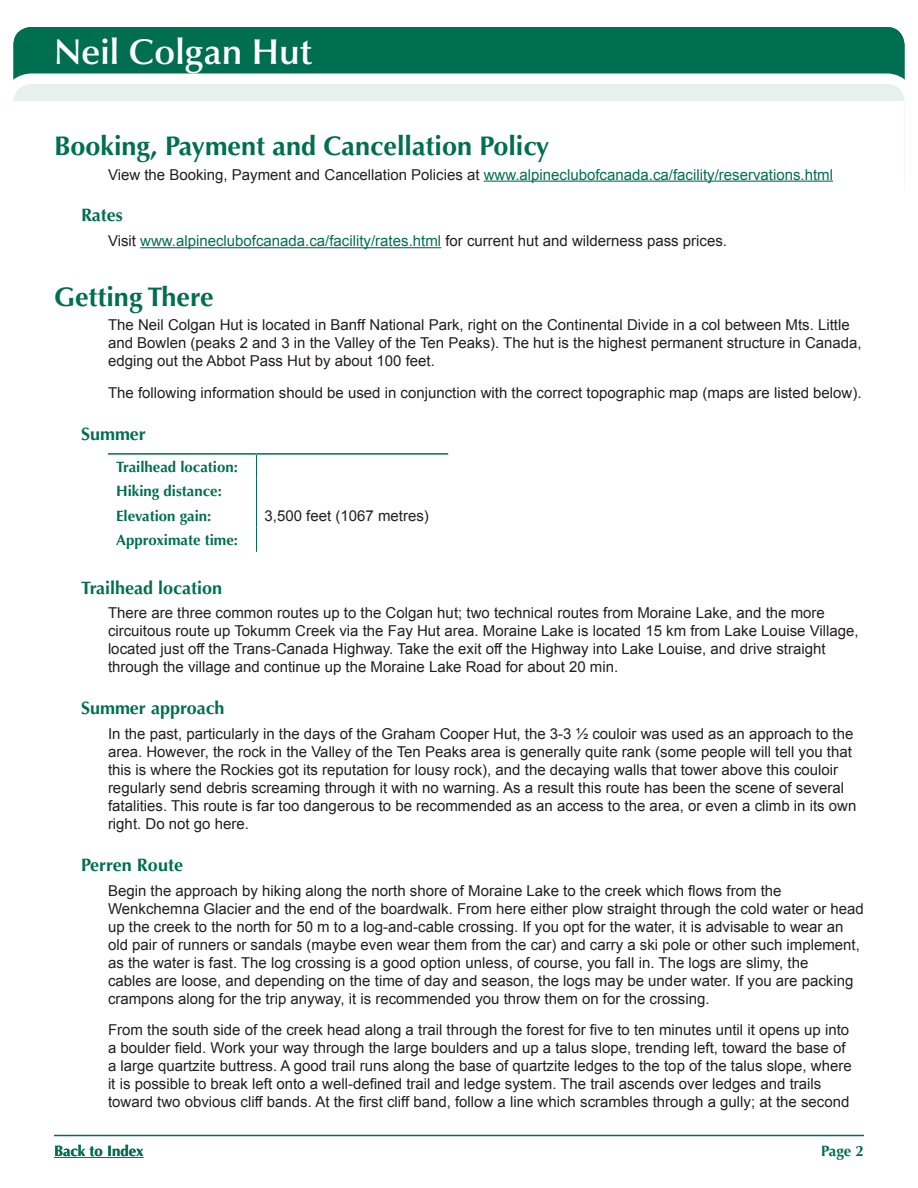
<style>
.page{position:relative;width:918px;height:1188px;background:#fff}
.page>*{position:absolute;margin:0;border:0;box-sizing:border-box;transform-origin:0 0}
.t1{font:600 72px "Optima LT Std";color:#006f51}
.t2{font:600 36px "Optima LT Std";color:#fff}
.t3{font:700 27px "Optima LT Std";color:#006f51}
.t4{font:700 18px "Optima LT Std";color:#006f51}
.t5{font:15px/18px "Arial";color:#231f20}
.t6{font:15px "Arial";color:#006f51}
.t7{font:700 15px/24.5px "Optima LT Std";color:#006f51}
.s1{color:#231f20}
</style>
<div class="page">
<hr style="left:54px;top:1135px;width:810px;height:1px;background:#006f51">
<div style="left:14px;top:27px;width:890px;height:74px;background:#006f51;border-radius:18px"></div>
<div style="left:8px;top:79px;width:902px;height:132px;background:#e6f1ee;border-radius:23px"></div>
<div style="left:3px;top:74px;width:912px;height:142px;border:10px solid #fff;border-radius:23px"></div>
<div style="left:14px;top:101px;width:890px;height:105px;background:#fff"></div>
<hr style="left:54px;top:1157px;width:90px;height:1px;background:#006f51">
<hr style="left:484px;top:181px;width:349px;height:1px;background:#006f51">
<hr style="left:140px;top:247px;width:301px;height:1px;background:#006f51">
<hr style="left:256px;top:453px;width:192px;height:2px;background:#006f51">
<svg style="left:256px;top:455px;width:1px;height:97px"></svg>
<hr style="left:108px;top:453px;width:148px;height:2px;background:#006f51">
<h2 class="t2" style="left:54px;top:31px;width:259px">Neil Colgan Hut</h2>
<h1 class="t1" style="left:204px;top:105px;width:416px">Name of Hut</h1>
<h3 class="t3" style="left:54px;top:130px;width:497px">Booking, Payment and Cancellation Policy</h3>
<p class="t6" style="left:108px;top:164px;width:727px"><span class="s1">View the Booking, Payment and Cancellation Policies at</span> www. alpineclubofcanada. ca/facility/reservations. html</p>
<p class="t4" style="left:81px;top:205px;width:43px">Rates</p>
<p class="t6" style="left:108px;top:231px;width:618px"><span class="s1">Visit</span> www. alpineclubofcanada. ca/facility/rates. html <span class="s1">for current hut and wilderness pass prices.</span></p>
<h3 class="t3" style="left:54px;top:281px;width:161px">Getting There</h3>
<p class="t5" style="left:108px;top:316px;width:755px">The Neil Colgan Hut is located in Banff National Park, right on the Continental Divide in a col between Mts. Little and Bowlen (peaks 2 and 3 in the Valley of the Ten Peaks). The hut is the highest permanent structure in Canada, edging out the Abbot Pass Hut by about 100 feet.</p>
<p class="t5" style="left:108px;top:384px;width:752px">The following information should be used in conjunction with the correct topographic map (maps are listed below).</p>
<p class="t4" style="left:81px;top:423px;width:66px">Summer</p>
<p class="t7" style="left:116px;top:455px;width:123px">Trailhead location:<br>Hiking distance:<br>Elevation gain:</p>
<p class="t5" style="left:265px;top:506px;width:166px">3,500 feet (1067 metres)</p>
<p class="t7" style="left:116px;top:528px;width:123px">Approximate time:</p>
<p class="t4" style="left:81px;top:577px;width:143px">Trailhead location</p>
<p class="t5" style="left:108px;top:604px;width:752px">There are three common routes up to the Colgan hut; two technical routes from Moraine Lake, and the more circuitous route up Tokumm Creek via the Fay Hut area. Moraine Lake is located 15 km from Lake Louise Village, located just off the Trans-Canada Highway. Take the exit off the Highway into Lake Louise, and drive straight through the village and continue up the Moraine Lake Road for about 20 min.</p>
<p class="t4" style="left:81px;top:698px;width:145px">Summer approach</p>
<p class="t5" style="left:108px;top:725px;width:750px">In the past, particularly in the days of the Graham Cooper Hut, the 3-3 ½ couloir was used as an approach to the area. However, the rock in the Valley of the Ten Peaks area is generally quite rank (some people will tell you that this is where the Rockies got its reputation for lousy rock), and the decaying walls that tower above this couloir regularly send debris screaming through it with no warning. As a result this route has been the scene of several fatalities. This route is far too dangerous to be recommended as an access to the area, or even a climb in its own right. Do not go here.</p>
<p class="t4" style="left:81px;top:854px;width:104px">Perren Route</p>
<p class="t5" style="left:108px;top:882px;width:757px">Begin the approach by hiking along the north shore of Moraine Lake to the creek which flows from the Wenkchemna Glacier and the end of the boardwalk. From here either plow straight through the cold water or head up the creek to the north for 50 m to a log-and-cable crossing. If you opt for the water, it is advisable to wear an old pair of runners or sandals (maybe even wear them from the car) and carry a ski pole or other such implement, as the water is fast. The log crossing is a good option unless, of course, you fall in. The logs are slimy, the<br>cables are loose, and depending on the time of day and season, the logs may be under water. If you are packing crampons along for the trip anyway, it is recommended you throw them on for the crossing.</p>
<p class="t5" style="left:108px;top:1021px;width:745px">From the south side of the creek head along a trail through the forest for five to ten minutes until it opens up into a boulder field. Work your way through the large boulders and up a talus slope, trending left, toward the base of a large quartzite buttress. A good trail runs along the base of quartzite ledges to the top of the talus slope, where it is possible to break left onto a well-defined trail and ledge system. The trail ascends over ledges and trails toward two obvious cliff bands. At the first cliff band, follow a line which scrambles through a gully; at the second</p>
<p class="t7" style="left:54px;top:1139px;width:91px">Back to Index</p>
<p class="t7" style="left:821px;top:1139px;width:44px">Page 2</p>
</div>
